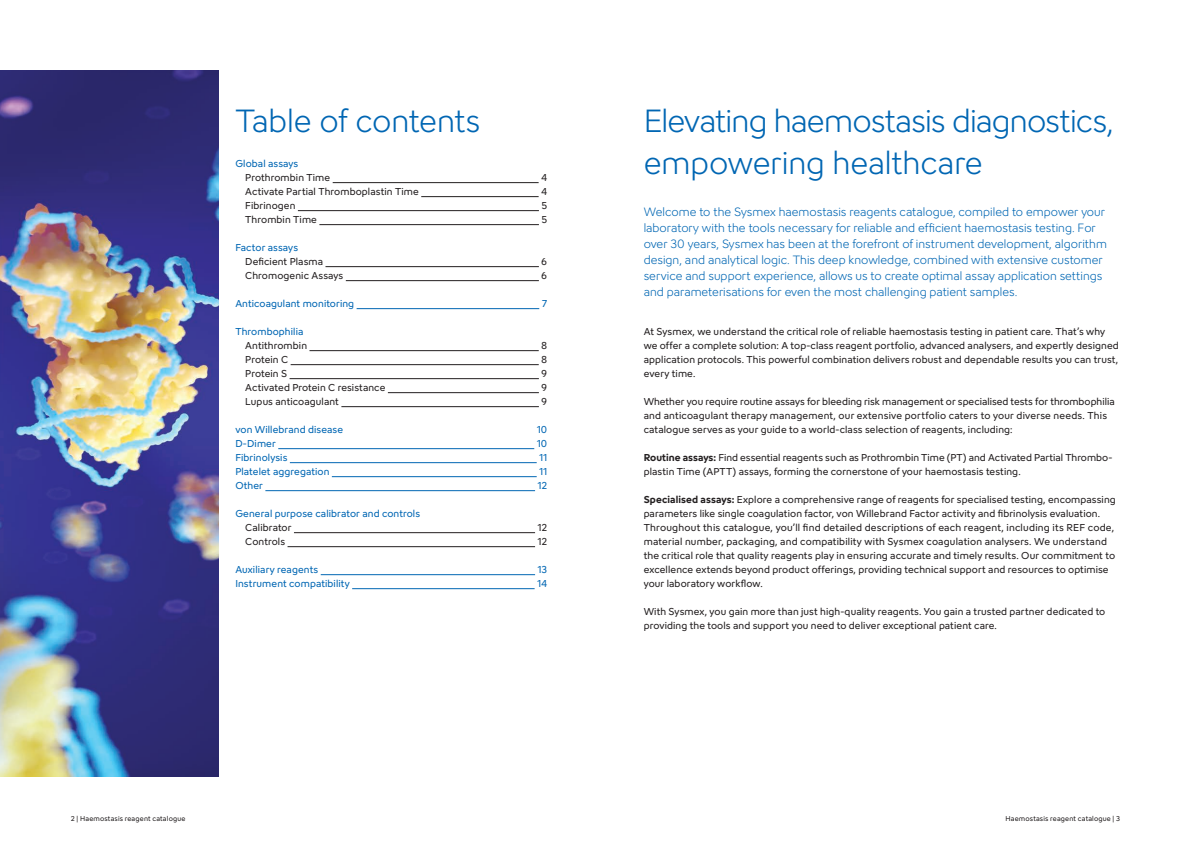
<style>
.page{position:relative;width:1191px;height:842px;background:#fff}
.page>*{position:absolute;margin:0;border:0;box-sizing:border-box;transform-origin:0 0}
.t1{font:300 32px/42px "Sysmex";letter-spacing:-.02em;color:#0166b3}
.t2{font:300 12px/16px "Sysmex";color:#0166b3}
.t3{font:10px/14px "Sysmex";letter-spacing:.01em;color:#231f20}
.t4{font:10px "Sysmex";letter-spacing:.01em;color:#0166b3}
.t5{font:7px "Sysmex";letter-spacing:.025em;color:#231f20}
.s1{font-weight:700}
</style>
<div class="page">
<img style="left:0;top:71px;width:218px;height:705px">
<hr style="left:333px;top:182px;width:205px;height:1px;background:#231f20">
<hr style="left:421px;top:196px;width:117px;height:1px;background:#231f20">
<hr style="left:298px;top:210px;width:241px;height:1px;background:#231f20">
<hr style="left:319px;top:224px;width:220px;height:1px;background:#231f20">
<hr style="left:325px;top:266px;width:214px;height:1px;background:#231f20">
<hr style="left:346px;top:280px;width:193px;height:1px;background:#231f20">
<hr style="left:356px;top:308px;width:183px;height:1px;background:#0166b3">
<hr style="left:309px;top:350px;width:230px;height:1px;background:#231f20">
<hr style="left:291px;top:364px;width:248px;height:1px;background:#231f20">
<hr style="left:289px;top:378px;width:250px;height:1px;background:#231f20">
<hr style="left:388px;top:392px;width:151px;height:1px;background:#231f20">
<hr style="left:341px;top:406px;width:198px;height:1px;background:#231f20">
<hr style="left:278px;top:448px;width:256px;height:1px;background:#0166b3">
<hr style="left:290px;top:462px;width:247px;height:1px;background:#0166b3">
<hr style="left:332px;top:476px;width:205px;height:1px;background:#0166b3">
<hr style="left:265px;top:490px;width:270px;height:1px;background:#0166b3">
<hr style="left:294px;top:532px;width:241px;height:1px;background:#231f20">
<hr style="left:287px;top:546px;width:248px;height:1px;background:#231f20">
<hr style="left:321px;top:574px;width:214px;height:1px;background:#0166b3">
<hr style="left:352px;top:588px;width:182px;height:1px;background:#0166b3">
<h1 class="t1" style="left:235px;top:99px;width:247px">Table of contents</h1>
<h1 class="t1" style="left:643px;top:99px;width:472px">Elevating haemostasis diagnostics, empowering healthcare</h1>
<p class="t4" style="left:235px;top:157px;width:65px">Global assays</p>
<p class="t3" style="left:245px;top:170px;width:86px">Prothrombin Time</p>
<p class="t3" style="left:541px;top:170px;width:8px">4</p>
<p class="t3" style="left:245px;top:184px;width:175px">Activate Partial Thromboplastin Time</p>
<p class="t3" style="left:541px;top:184px;width:8px">4</p>
<p class="t3" style="left:245px;top:198px;width:52px">Fibrinogen</p>
<p class="t3" style="left:541px;top:198px;width:7px">5</p>
<p class="t3" style="left:245px;top:212px;width:73px">Thrombin Time</p>
<p class="t3" style="left:541px;top:212px;width:7px">5</p>
<p class="t4" style="left:235px;top:241px;width:64px">Factor assays</p>
<p class="t3" style="left:245px;top:254px;width:79px">Deficient Plasma</p>
<p class="t3" style="left:541px;top:254px;width:7px">6</p>
<p class="t3" style="left:245px;top:268px;width:100px">Chromogenic Assays</p>
<p class="t3" style="left:541px;top:268px;width:7px">6</p>
<p class="t4" style="left:235px;top:297px;width:120px">Anticoagulant monitoring</p>
<p class="t4" style="left:541px;top:297px;width:7px">7</p>
<p class="t4" style="left:235px;top:325px;width:70px">Thrombophilia</p>
<p class="t3" style="left:245px;top:338px;width:63px">Antithrombin</p>
<p class="t3" style="left:541px;top:338px;width:8px">8</p>
<p class="t3" style="left:245px;top:352px;width:44px">Protein C</p>
<p class="t3" style="left:541px;top:352px;width:8px">8</p>
<p class="t3" style="left:245px;top:366px;width:43px">Protein S</p>
<p class="t3" style="left:541px;top:366px;width:7px">9</p>
<p class="t3" style="left:245px;top:380px;width:142px">Activated Protein C resistance</p>
<p class="t3" style="left:541px;top:380px;width:7px">9</p>
<p class="t3" style="left:245px;top:394px;width:95px">Lupus anticoagulant</p>
<p class="t3" style="left:541px;top:394px;width:7px">9</p>
<p class="t4" style="left:235px;top:423px;width:109px">von Willebrand disease</p>
<p class="t4" style="left:536px;top:423px;width:12px">10</p>
<p class="t4" style="left:235px;top:437px;width:42px">D-Dimer</p>
<p class="t4" style="left:536px;top:437px;width:12px">10</p>
<p class="t4" style="left:235px;top:451px;width:54px">Fibrinolysis</p>
<p class="t4" style="left:539px;top:451px;width:10px">11</p>
<p class="t4" style="left:235px;top:465px;width:96px">Platelet aggregation</p>
<p class="t4" style="left:539px;top:465px;width:10px">11</p>
<p class="t4" style="left:235px;top:479px;width:29px">Other</p>
<p class="t4" style="left:537px;top:479px;width:11px">12</p>
<p class="t4" style="left:235px;top:507px;width:186px">General purpose calibrator and controls</p>
<p class="t3" style="left:245px;top:520px;width:48px">Calibrator</p>
<p class="t3" style="left:537px;top:520px;width:11px">12</p>
<p class="t3" style="left:245px;top:534px;width:41px">Controls</p>
<p class="t3" style="left:537px;top:534px;width:11px">12</p>
<p class="t4" style="left:235px;top:563px;width:84px">Auxiliary reagents</p>
<p class="t4" style="left:537px;top:563px;width:11px">13</p>
<p class="t4" style="left:235px;top:577px;width:116px">Instrument compatibility</p>
<p class="t4" style="left:537px;top:577px;width:12px">14</p>
<p class="t2" style="left:643px;top:203px;width:465px">Welcome to the Sysmex haemostasis reagents catalogue, compiled to empower your laboratory with the tools necessary for reliable and efficient haemostasis testing. For over 30 years, Sysmex has been at the forefront of instrument development, algorithm design, and analytical logic. This deep knowledge, combined with extensive customer service and support experience, allows us to create optimal assay application settings and parameterisations for even the most challenging patient samples.</p>
<p class="t3" style="left:643px;top:324px;width:476px">At Sysmex, we understand the critical role of reliable haemostasis testing in patient care. That’s why we offer a complete solution: A top-class reagent portfolio, advanced analysers, and expertly designed application protocols. This powerful combination delivers robust and dependable results you can trust, every time.</p>
<p class="t3" style="left:643px;top:394px;width:472px">Whether you require routine assays for bleeding risk management or specialised tests for thrombophilia and anticoagulant therapy management, our extensive portfolio caters to your diverse needs. This catalogue serves as your guide to a world-class selection of reagents, including:</p>
<p class="t3" style="left:643px;top:450px;width:470px"><span class="s1">Routine assays:</span> Find essential reagents such as Prothrombin Time (PT) and Activated Partial Thrombo&shy;plastin Time (APTT) assays, forming the cornerstone of your haemostasis testing.</p>
<p class="t3" style="left:643px;top:492px;width:473px"><span class="s1">Specialised assays:</span> Explore a comprehensive range of reagents for specialised testing, encompassing parameters like single coagulation factor, von Willebrand Factor activity and fibrinolysis evaluation.<br>Throughout this catalogue, you’ll find detailed descriptions of each reagent, including its REF code, material number, packaging, and compatibility with Sysmex coagulation analysers. We understand the critical role that quality reagents play in ensuring accurate and timely results. Our commitment to excellence extends beyond product offerings, providing technical support and resources to optimise your laboratory workflow.</p>
<p class="t3" style="left:643px;top:604px;width:463px">With Sysmex, you gain more than just high-quality reagents. You gain a trusted partner dedicated to providing the tools and support you need to deliver exceptional patient care.</p>
<p class="t5" style="left:71px;top:814px;width:116px">2 | Haemostasis reagent catalogue</p>
<p class="t5" style="left:1005px;top:814px;width:116px">Haemostasis reagent catalogue | 3</p>
</div>
